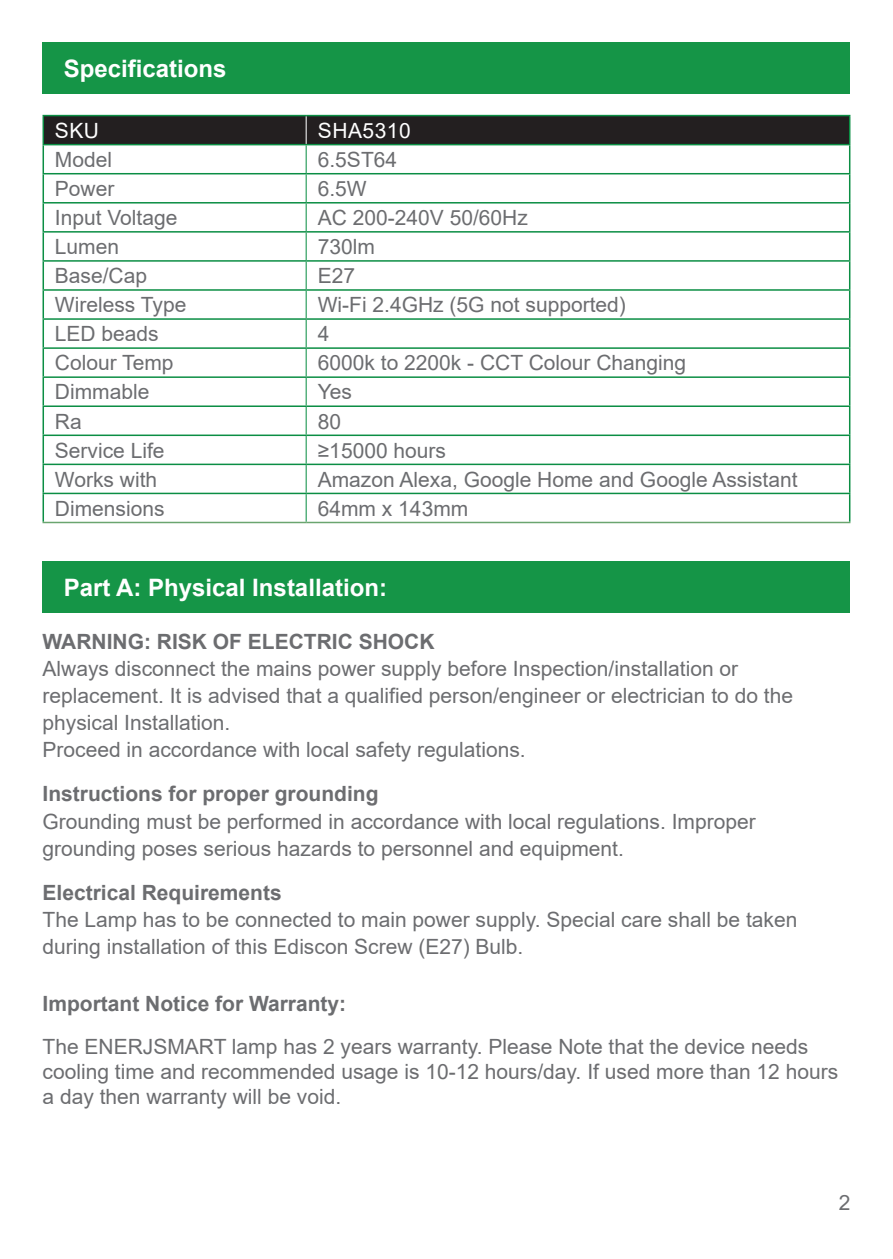
<style>
.page{position:relative;width:893px;height:1259px;background:#fff}
.page>*{position:absolute;margin:0;border:0;box-sizing:border-box;transform-origin:0 0}
.t1{font:700 24px "Arial";color:#fff}
.t2{font:21px/27px "Arial";color:#6c6d70}
.t3{font:700 21px "Arial";color:#6c6d70}
.t4{font:21px "Arial";letter-spacing:.025em;color:#fff}
</style>
<div class="page">
<div style="left:43px;top:43px;width:807px;height:51px;background:#159547"></div>
<div style="left:43px;top:562px;width:807px;height:51px;background:#159547"></div>
<hr style="left:43px;top:522px;width:263px;height:1px;background:#6aa56f">
<hr style="left:306px;top:522px;width:544px;height:1px;background:#6aa56f">
<hr style="left:43px;top:115px;width:263px;height:1px;background:#0b8e44">
<hr style="left:306px;top:115px;width:544px;height:1px;background:#0b8e44">
<svg style="left:43px;top:116px;width:807px;height:406px"></svg>
<p class="t1" style="left:64px;top:51px;width:164px">Specifications</p>
<p class="t4" style="left:55px;top:116px;width:46px">SKU</p>
<p class="t4" style="left:318px;top:116px;width:95px">SHA5310</p>
<p class="t2" style="left:55px;top:146px;width:59px">Model</p>
<p class="t2" style="left:318px;top:146px;width:81px">6.5ST64</p>
<p class="t2" style="left:55px;top:175px;width:61px">Power</p>
<p class="t2" style="left:318px;top:175px;width:51px">6.5W</p>
<p class="t2" style="left:55px;top:204px;width:124px">Input Voltage</p>
<p class="t2" style="left:318px;top:204px;width:212px">AC 200-240V 50/60Hz</p>
<p class="t2" style="left:55px;top:233px;width:66px">Lumen</p>
<p class="t2" style="left:318px;top:233px;width:59px">730lm</p>
<p class="t2" style="left:55px;top:262px;width:94px">Base/Cap</p>
<p class="t2" style="left:318px;top:262px;width:39px">E27</p>
<p class="t2" style="left:55px;top:291px;width:133px">Wireless Type</p>
<p class="t2" style="left:318px;top:291px;width:310px">Wi-Fi 2.4GHz (5G not supported)</p>
<p class="t2" style="left:55px;top:320px;width:105px">LED beads</p>
<p class="t2" style="left:318px;top:320px;width:13px">4</p>
<p class="t2" style="left:55px;top:349px;width:120px">Colour Temp</p>
<p class="t2" style="left:318px;top:349px;width:370px">6000k to 2200k - CCT Colour Changing</p>
<p class="t2" style="left:55px;top:378px;width:96px">Dimmable</p>
<p class="t2" style="left:318px;top:378px;width:36px">Yes</p>
<p class="t2" style="left:55px;top:407px;width:28px">Ra</p>
<p class="t2" style="left:318px;top:407px;width:25px">80</p>
<p class="t2" style="left:55px;top:436px;width:111px">Service Life</p>
<p class="t2" style="left:318px;top:436px;width:130px">≥15000 hours</p>
<p class="t2" style="left:55px;top:465px;width:104px">Works with</p>
<p class="t2" style="left:318px;top:465px;width:481px">Amazon Alexa, Google Home and Google Assistant</p>
<p class="t2" style="left:55px;top:495px;width:111px">Dimensions</p>
<p class="t2" style="left:318px;top:495px;width:152px">64mm x 143mm</p>
<p class="t1" style="left:64px;top:571px;width:325px">Part A: Physical Installation:</p>
<p class="t3" style="left:43px;top:627px;width:394px">WARNING: RISK OF ELECTRIC SHOCK</p>
<p class="t2" style="left:43px;top:655px;width:752px">Always disconnect the mains power supply before Inspection/installation or replacement. It is advised that a qualified person/engineer or electrician to do the physical Installation.<br>Proceed in accordance with local safety regulations.</p>
<p class="t3" style="left:43px;top:779px;width:338px">Instructions for proper grounding</p>
<p class="t2" style="left:43px;top:807px;width:715px">Grounding must be performed in accordance with local regulations. Improper grounding poses serious hazards to personnel and equipment.</p>
<p class="t3" style="left:43px;top:877px;width:241px">Electrical Requirements</p>
<p class="t2" style="left:43px;top:905px;width:756px">The Lamp has to be connected to main power supply. Special care shall be taken during installation of this Ediscon Screw (E27) Bulb.</p>
<p class="t3" style="left:43px;top:989px;width:305px">Important Notice for Warranty:</p>
<p class="t2" style="left:43px;top:1033px;width:797px;line-height:25.2px">The ENERJSMART lamp has 2 years warranty. Please Note that the device needs cooling time and recommended usage is 10-12 hours/day. If used more than 12 hours a day then warranty will be void.</p>
<p class="t2" style="left:839px;top:1189px;width:13px">2</p>
</div>
